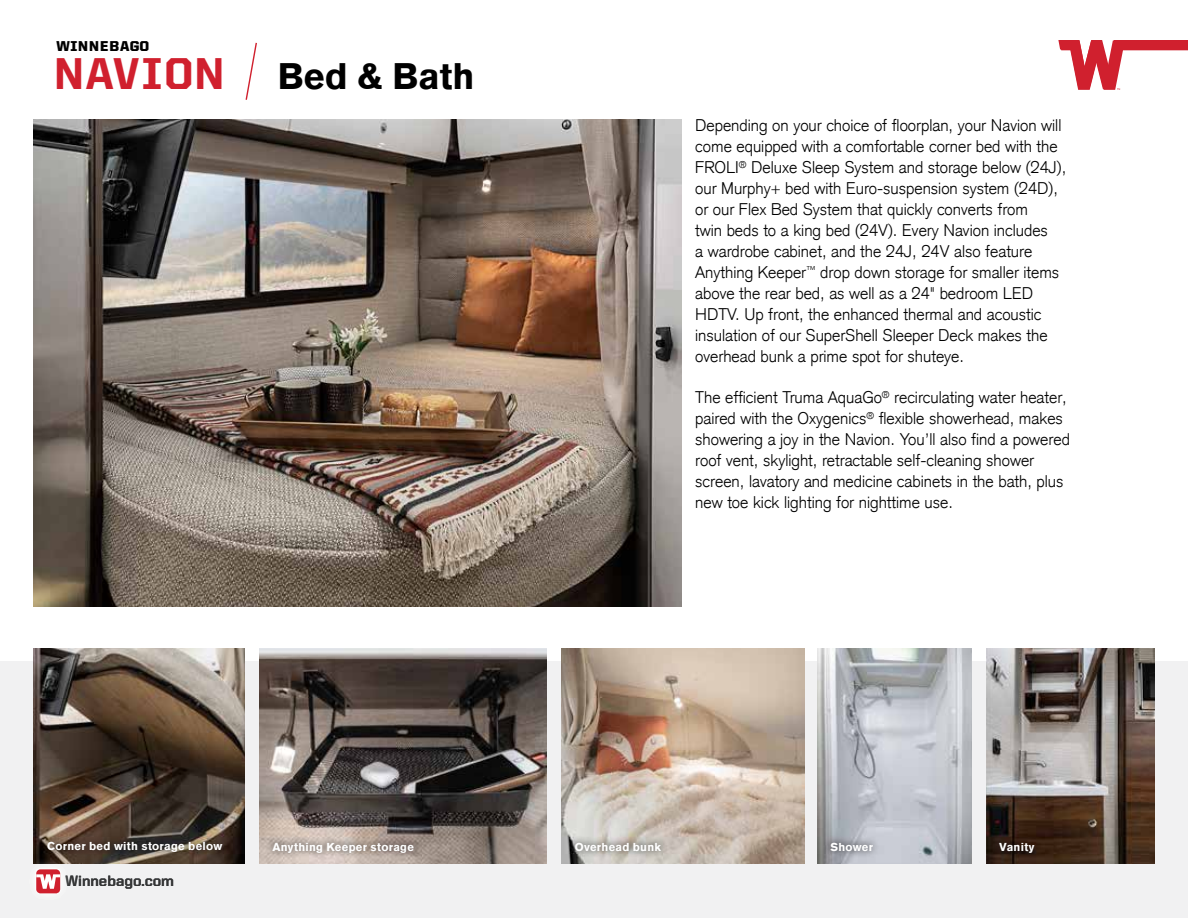
<style>
.page{position:relative;width:1188px;height:918px;background:#fff}
.page>*{position:absolute;margin:0;border:0;box-sizing:border-box;transform-origin:0 0}
.t1{font:800 44.7px "United Sans Reg";letter-spacing:.035em;color:#d0202e}
.t2{font:900 36px "Akzidenz Grotesk CE";color:#000}
.t3{font:300 16.5px/21px "Akzidenz Grotesk CE";color:#000}
.t4{font:700 15px "United Sans Reg";color:#333}
.t5{font:900 14.4px "United Sans Reg";letter-spacing:.065em;color:#000}
.t6{font:900 11.25px "Akzidenz Grotesk CE";letter-spacing:.02em;color:#fff}
</style>
<div class="page">
<div style="left:0;top:661px;width:1188px;height:257px;background:#f1f1f2"></div>
<svg style="left:245px;top:42px;width:12px;height:58px"></svg>
<svg style="left:1058px;top:40px;width:130px;height:50px"></svg>
<img style="left:34px;top:648px;width:211px;height:216px">
<img style="left:34px;top:119px;width:648px;height:488px">
<img style="left:986px;top:648px;width:169px;height:216px">
<img style="left:561px;top:648px;width:244px;height:216px">
<img style="left:259px;top:648px;width:288px;height:216px">
<img style="left:817px;top:648px;width:155px;height:216px">
<div style="left:40px;top:835px;width:190px;height:25px;background:#000;opacity:.75"></div>
<div style="left:992px;top:835px;width:50px;height:25px;background:#000;opacity:.75"></div>
<div style="left:568px;top:835px;width:100px;height:23px;background:#000;opacity:.75"></div>
<div style="left:265px;top:835px;width:156px;height:25px;background:#000;opacity:.75"></div>
<div style="left:823px;top:835px;width:57px;height:23px;background:#000;opacity:.75"></div>
<div style="left:24px;top:858px;width:48px;height:47px;background:#fff;opacity:.75"></div>
<svg style="left:35px;top:868px;width:26px;height:27px"></svg>
<div style="left:36px;top:869px;width:24px;height:24px;background:#d0202e;border-radius:4px"></div>
<svg style="left:36px;top:874px;width:24px;height:15px"></svg>
<p class="t5" style="left:56px;top:38px;width:94px">WINNEBAGO</p>
<h1 class="t1" style="left:54px;top:49px;width:172px">NAVION</h1>
<h2 class="t2" style="left:278px;top:52px;width:198px">Bed &amp; Bath</h2>
<p class="t3" style="left:695px;top:115px;width:373px">Depending on your choice of floorplan, your Navion will come equipped with a comfortable corner bed with the FROLI<sup>®</sup> Deluxe Sleep System and storage below (24J), our Murphy+ bed with Euro-suspension system (24D), or our Flex Bed System that quickly converts from<br>twin beds to a king bed (24V). Every Navion includes<br>a wardrobe cabinet, and the 24J, 24V also feature Anything Keeper<sup>™</sup> drop down storage for smaller items above the rear bed, as well as a 24" bedroom LED HDTV. Up front, the enhanced thermal and acoustic insulation of our SuperShell Sleeper Deck makes the overhead bunk a prime spot for shuteye.</p>
<p class="t3" style="left:695px;top:387px;width:376px">The efficient Truma AquaGo<sup>®</sup> recirculating water heater, paired with the Oxygenics<sup>®</sup> flexible showerhead, makes showering a joy in the Navion. You’ll also find a powered roof vent, skylight, retractable self-cleaning shower screen, lavatory and medicine cabinets in the bath, plus new toe kick lighting for nighttime use.</p>
<p class="t6" style="left:47px;top:839px;width:177px">Corner bed with storage below</p>
<p class="t6" style="left:272px;top:839px;width:143px">Anything Keeper storage</p>
<p class="t6" style="left:575px;top:839px;width:88px">Overhead bunk</p>
<p class="t6" style="left:830px;top:839px;width:44px">Shower</p>
<p class="t6" style="left:999px;top:839px;width:37px">Vanity</p>
<p class="t4" style="left:66px;top:872px;width:110px">Winnebago.com</p>
</div>
